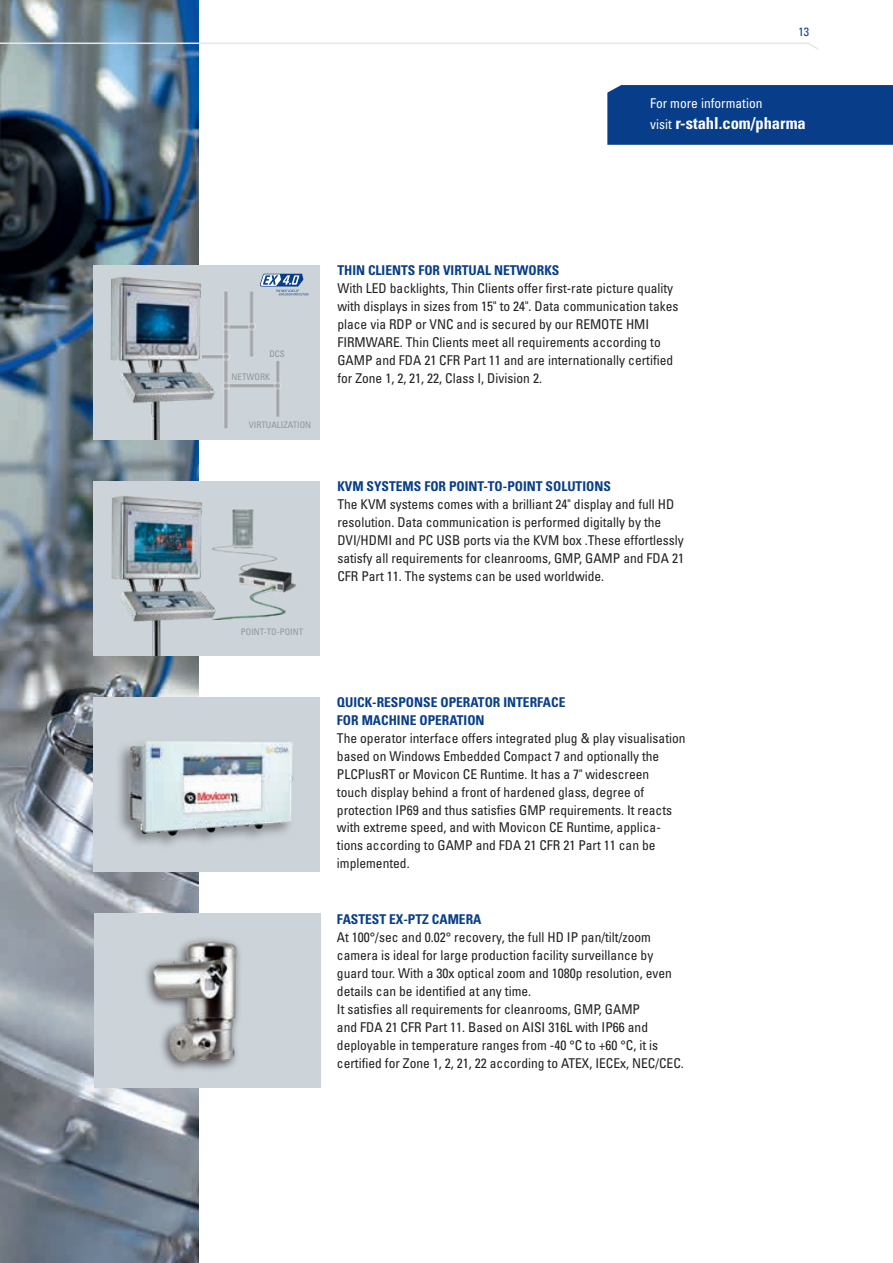
<style>
.page{position:relative;width:893px;height:1263px;background:#fff}
.page>*{position:absolute;margin:0;border:0;box-sizing:border-box;transform-origin:0 0}
.t1{font:700 condensed 16.5px "Univers LT Std";color:#fff}
.t2{font:condensed 13.5px/18px "Univers LT Std";color:#231f20}
.t3{font:700 condensed 13.5px/18px "Univers LT Std";color:#083e89}
.t4{font:condensed 13.5px "Univers LT Std";color:#fff}
.t5{font:condensed 12px "Univers LT Std";color:#083e89}
.t6{font:condensed 9px "Univers";color:#939598}
.s1{font-weight:400;font-size:13.5px}
.s2{font-family:"Univers"}
.s3{font-weight:700;color:#083e89}
</style>
<div class="page">
<div style="left:607px;top:85px;width:286px;height:60px;background:#083e89"></div>
<img style="left:0;top:0;width:198px;height:1263px">
<div style="left:94px;top:913px;width:227px;height:174px;background:#ccd4da"></div>
<img style="left:145px;top:938px;width:95px;height:132px">
<div style="left:94px;top:265px;width:226px;height:175px;background:#ccd4da"></div>
<img style="left:110px;top:276px;width:93px;height:164px">
<div style="left:94px;top:481px;width:226px;height:174px;background:#ccd4da"></div>
<img style="left:111px;top:495px;width:117px;height:160px">
<div style="left:94px;top:697px;width:226px;height:174px;background:#ccd4da"></div>
<img style="left:118px;top:741px;width:175px;height:104px">
<img style="left:203px;top:273px;width:87px;height:156px">
<svg style="left:260px;top:274px;width:49px;height:22px"></svg>
<img style="left:198px;top:470px;width:98px;height:149px">
<svg style="left:0;top:43px;width:818px;height:7px"></svg>
<p class="t5" style="left:798px;top:24px;width:12px">13</p>
<p class="t4" style="left:650px;top:94px;width:114px">For more information</p>
<p class="t1" style="left:650px;top:113px;width:157px"><span class="s1">visit</span> r-stahl.com/pharma</p>
<p class="t6" style="left:269px;top:348px;width:17px">DCS</p>
<p class="t6" style="left:232px;top:371px;width:40px">NETWORK</p>
<p class="t6" style="left:249px;top:419px;width:64px">VIRTUALIZATION</p>
<p class="t6" style="left:241px;top:626px;width:64px">POINT-TO-POINT</p>
<p class="t3" style="left:337px;top:261px;width:224px">THIN CLIENTS FOR VIRTUAL NETWORKS</p>
<p class="t2" style="left:337px;top:279px;width:343px">With LED backlights, Thin Clients offer first-rate picture quality with displays in sizes from 15<span class="s2">"</span> to 24<span class="s2">"</span>. Data communication takes place via RDP or VNC and is secured by our REMOTE HMI FIRMWARE. Thin Clients meet all requirements according to GAMP and FDA 21 CFR Part 11 and are internationally certified for Zone 1, 2, 21, 22, Class I, Division 2.</p>
<p class="t2" style="left:337px;top:477px;width:348px"><span class="s3">KVM SYSTEMS FOR POINT-TO-POINT SOLUTIONS<br></span>The KVM systems comes with a brilliant 24<span class="s2">"</span> display and full HD resolution. Data communication is performed digitally by the DVI/HDMI and PC USB ports via the KVM box .These effortlessly satisfy all requirements for cleanrooms, GMP, GAMP and FDA 21<br>CFR Part 11. The systems can be used worldwide.</p>
<p class="t3" style="left:337px;top:693px;width:230px">QUICK-RESPONSE OPERATOR INTERFACE<br>FOR MACHINE OPERATION</p>
<p class="t2" style="left:337px;top:728px;width:350px">The operator interface offers integrated plug &amp; play visualisation based on Windows Embedded Compact 7 and optionally the PLCPlusRT or Movicon CE Runtime. It has a 7<span class="s2">"</span> widescreen<br>touch display behind a front of hardened glass, degree of protection IP69 and thus satisfies GMP requirements. It reacts with extreme speed, and with Movicon CE Runtime, applica&shy;tions according to GAMP and FDA 21 CFR 21 Part 11 can be implemented.</p>
<p class="t3" style="left:337px;top:910px;width:146px">FASTEST EX-PTZ CAMERA</p>
<p class="t2" style="left:337px;top:928px;width:348px">At 100°/sec and 0.02° recovery, the full HD IP pan/tilt/zoom camera is ideal for large production facility surveillance by guard tour. With a 30x optical zoom and 1080p resolution, even details can be identified at any time.<br>It satisfies all requirements for cleanrooms, GMP, GAMP<br>and FDA 21 CFR Part 11. Based on AISI 316L with IP66 and deployable in temperature ranges from -40 °C to +60 °C, it is certified for Zone 1, 2, 21, 22 according to ATEX, IECEx, NEC/CEC.</p>
</div>
